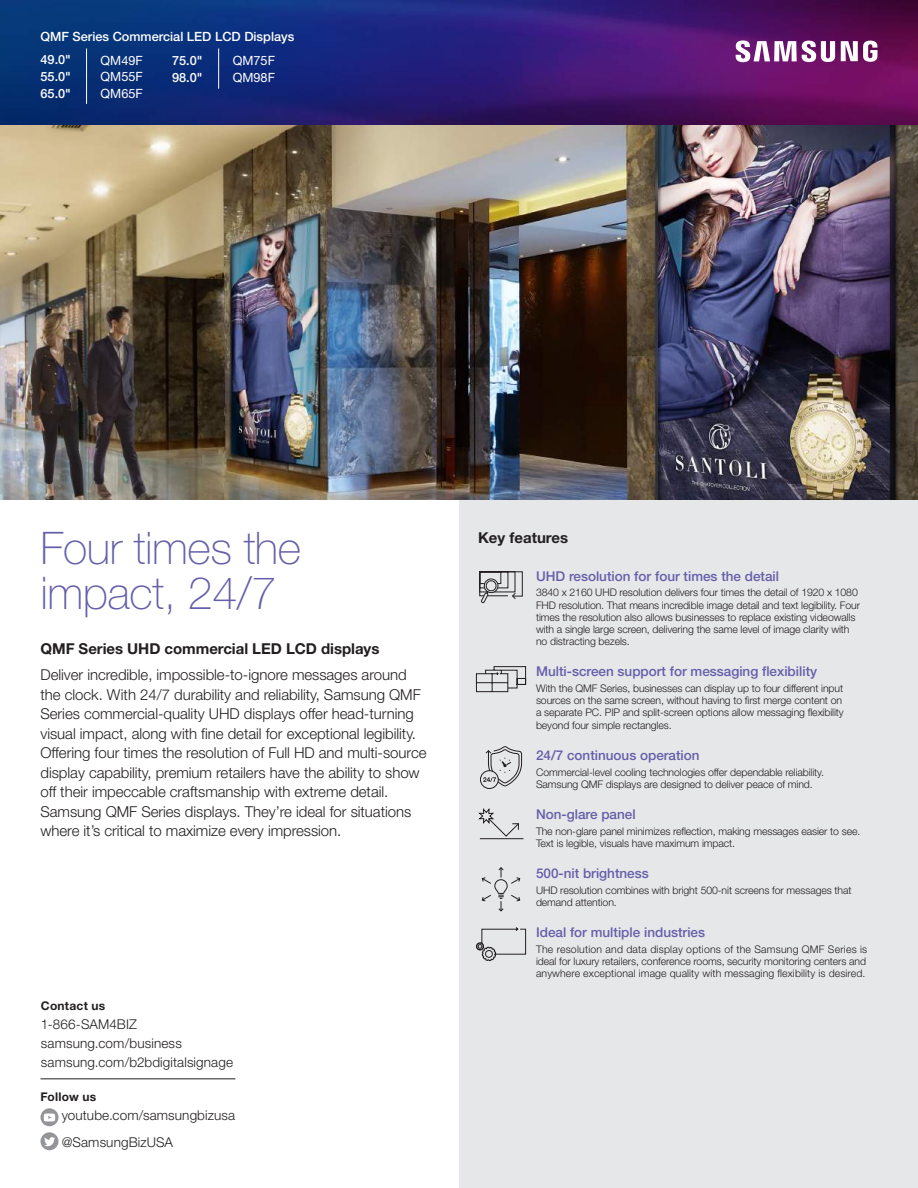
<style>
.page{position:relative;width:918px;height:1188px;background:#fff}
.page>*{position:absolute;margin:0;border:0;box-sizing:border-box;transform-origin:0 0}
.t1{font:100 45px/45px "Helvetica Neue";letter-spacing:-.01em;color:#645faa}
.t2{font:300 15px/19.5px "Helvetica Neue";letter-spacing:-.005em;color:#231f20}
.t3{font:700 15px "Helvetica Neue";letter-spacing:-.005em;color:#231f20}
.t4{font:500 13.5px "Helvetica Neue";color:#645faa}
.t5{font:300 13.5px/18.8px "Helvetica Neue";letter-spacing:.01em;color:#231f20}
.t6{font:500 12.75px/16.6px "Helvetica Neue";color:#fff}
.t7{font:12.75px/16.6px "Helvetica Neue";color:#fff;text-align:justify}
.t8{font:700 12px "Helvetica Neue";letter-spacing:.02em;color:#231f20}
.t9{font:300 10.5px/12.1px "Helvetica Neue";letter-spacing:-.01em;color:#231f20}
</style>
<div class="page">
<div style="left:459px;top:0;width:459px;height:1188px;background:#e6e7e9"></div>
<img style="left:0;top:124px;width:918px;height:376px">
<hr style="left:40px;top:1078px;width:195px;height:1px;background:#231f20">
<div style="left:40px;top:1132px;width:18px;height:18px;background:#939598;border-radius:50%"></div>
<svg style="left:44px;top:1137px;width:11px;height:9px"></svg>
<svg style="left:40px;top:1108px;width:18px;height:18px"></svg>
<svg style="left:44px;top:1114px;width:11px;height:8px"></svg>
<img style="left:0;top:0;width:918px;height:124px">
<hr style="left:86px;top:49px;width:1px;height:55px;background:#fff">
<hr style="left:218px;top:49px;width:1px;height:40px;background:#fff">
<svg style="left:736px;top:40px;width:99px;height:22px;background:#b991ba"></svg>
<svg style="left:841px;top:41px;width:37px;height:21px"></svg>
<svg style="left:479px;top:571px;width:44px;height:33px"></svg>
<svg style="left:480px;top:746px;width:42px;height:43px"></svg>
<svg style="left:481px;top:867px;width:40px;height:45px"></svg>
<svg style="left:476px;top:927px;width:50px;height:35px"></svg>
<svg style="left:476px;top:666px;width:50px;height:26px"></svg>
<svg style="left:478px;top:808px;width:46px;height:31px"></svg>
<p class="t6" style="left:40px;top:24px;width:255px;line-height:24px">QMF Series Commercial LED LCD Displays<br>49.0"</p>
<p class="t6" style="left:40px;top:68px;width:32px">55.0"<br>65.0"</p>
<p class="t7" style="left:101px;top:52px;width:44px">QM49F QM55F QM65F</p>
<p class="t6" style="left:172px;top:52px;width:32px">75.0"<br>98.0"</p>
<p class="t7" style="left:233px;top:52px;width:44px">QM75F<br>QM98F</p>
<h1 class="t1" style="left:40px;top:525px;width:262px">Four times the impact, 24/7</h1>
<h2 class="t3" style="left:40px;top:639px;width:340px">QMF Series UHD commercial LED LCD displays</h2>
<p class="t2" style="left:40px;top:665px;width:388px">Deliver incredible, impossible-to-ignore messages around the clock. With 24/7 durability and reliability, Samsung QMF Series commercial-quality UHD displays offer head-turning visual impact, along with fine detail for exceptional legibility.<br>Offering four times the resolution of Full HD and multi-source display capability, premium retailers have the ability to show off their impeccable craftsmanship with extreme detail.<br>Samsung QMF Series displays. They’re ideal for situations where it’s critical to maximize every impression.</p>
<p class="t8" style="left:41px;top:999px;width:66px">Contact us</p>
<p class="t5" style="left:41px;top:1015px;width:194px">1-866-SAM4BIZ samsung.com/business samsung.com/b2bdigitalsignage</p>
<p class="t8" style="left:40px;top:1089px;width:57px">Follow us</p>
<p class="t5" style="left:62px;top:1132px;width:113px">@SamsungBizUSA</p>
<p class="t5" style="left:62px;top:1106px;width:175px">youtube.com/samsungbizusa</p>
<h2 class="t3" style="left:478px;top:528px;width:92px">Key features</h2>
<p class="t4" style="left:536px;top:568px;width:245px">UHD resolution for four times the detail</p>
<p class="t9" style="left:536px;top:586px;width:325px">3840 x 2160 UHD resolution delivers four times the detail of 1920 x 1080<br>FHD resolution. That means incredible image detail and text legibility. Four times the resolution also allows businesses to replace existing videowalls with a single large screen, delivering the same level of image clarity with no distracting bezels.</p>
<p class="t4" style="left:536px;top:664px;width:283px">Multi-screen support for messaging flexibility</p>
<p class="t9" style="left:536px;top:682px;width:309px">With the QMF Series, businesses can display up to four different input sources on the same screen, without having to first merge content on a separate PC. PIP and split-screen options allow messaging flexibility beyond four simple rectangles.</p>
<p class="t4" style="left:536px;top:747px;width:165px">24/7 continuous operation</p>
<p class="t9" style="left:536px;top:765px;width:289px">Commercial-level cooling technologies offer dependable reliability.<br>Samsung QMF displays are designed to deliver peace of mind.</p>
<p class="t4" style="left:536px;top:806px;width:101px">Non-glare panel</p>
<p class="t9" style="left:536px;top:825px;width:326px">The non-glare panel minimizes reflection, making messages easier to see.<br>Text is legible, visuals have maximum impact.</p>
<p class="t4" style="left:536px;top:865px;width:114px">500-nit brightness</p>
<p class="t9" style="left:536px;top:884px;width:317px">UHD resolution combines with bright 500-nit screens for messages that demand attention.</p>
<p class="t4" style="left:536px;top:924px;width:171px">Ideal for multiple industries</p>
<p class="t9" style="left:536px;top:943px;width:333px;text-align:justify">The resolution and data display options of the Samsung QMF Series is ideal for luxury retailers, conference rooms, security monitoring centers and anywhere exceptional image quality with messaging flexibility is desired.</p>
</div>
